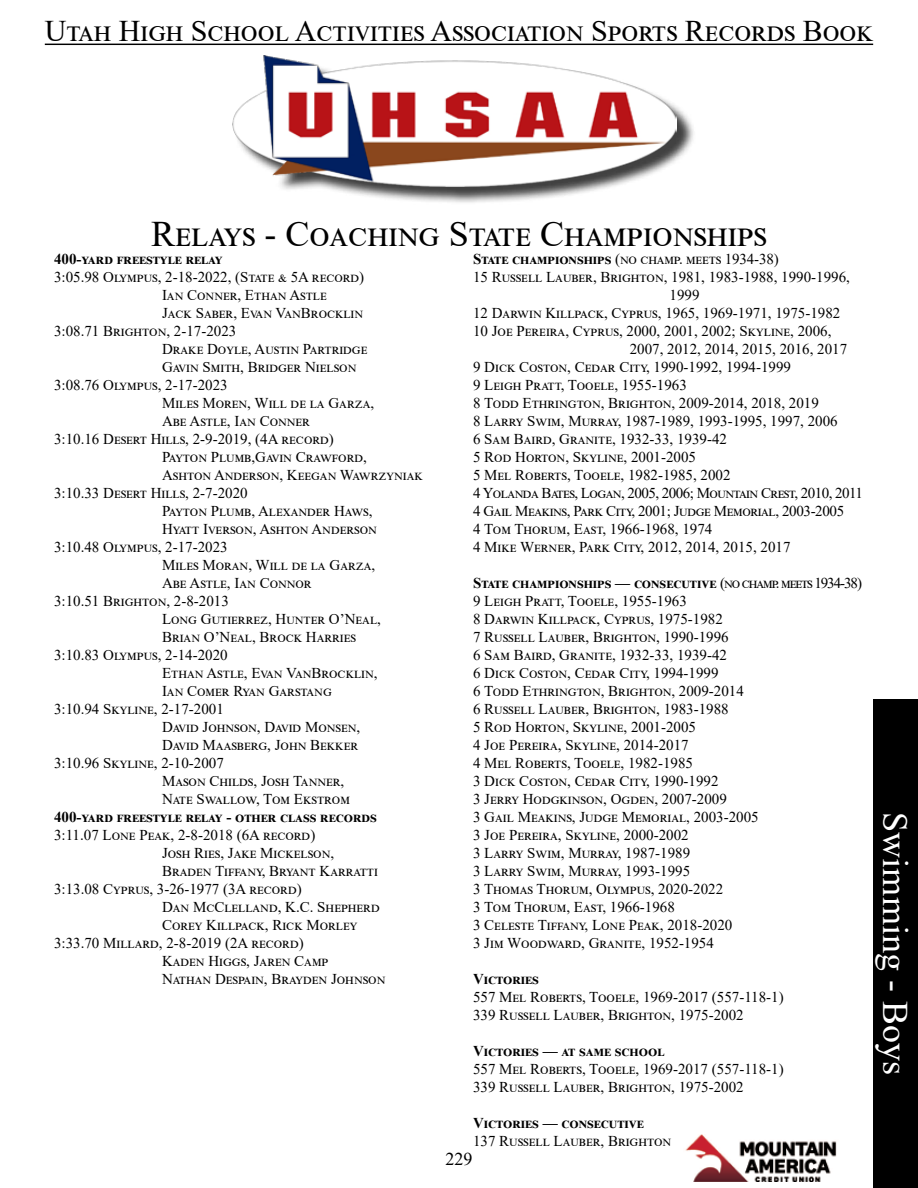
<style>
.page{position:relative;width:918px;height:1188px;background:#fff}
.page>*{position:absolute;margin:0;border:0;box-sizing:border-box;transform-origin:0 0}
.t1{font:36px "Times New Roman";color:#000}
.t2{font:36px "Times New Roman";color:#fff}
.t3{font:30px "Times New Roman";color:#000}
.t4{font:18px "Times New Roman";color:#000}
.t5{font:15px/18px "Times New Roman";color:#000}
.t6{font:700 15px "Times New Roman";color:#000}
.t7{font:15px "Times New Roman";letter-spacing:-.035em;color:#000}
.t8{font:15px "Times New Roman";letter-spacing:-.025em;color:#000}
.s1{font-weight:700}
</style>
<div class="page">
<hr style="left:45px;top:44px;width:828px;height:1px;background:#000">
<div style="left:235px;top:58px;width:461px;height:147px;background:#000;opacity:.75"></div>
<img style="left:232px;top:55px;width:445px;height:132px">
<img style="left:685px;top:1134px;width:152px;height:48px">
<div style="left:873px;top:699px;width:45px;height:489px;background:#000"></div>
<h2 class="t3" style="left:45px;top:10px;width:830px">Utah High School Activities Association Sports Records Book</h2>
<h1 class="t1" style="left:151px;top:209px;width:617px">Relays - Coaching State Championships</h1>
<p class="t6" style="left:54px;top:248px;width:170px">400-yard freestyle relay</p>
<p class="t5" style="left:54px;top:268px;width:312px">3:05.98 Olympus, 2-18-2022, (State &amp; 5A record)</p>
<p class="t5" style="left:162px;top:286px;width:166px">Ian Conner, Ethan Astle</p>
<p class="t5" style="left:162px;top:304px;width:202px">Jack Saber, Evan VanBrocklin</p>
<p class="t5" style="left:54px;top:322px;width:184px">3:08.71 Brighton, 2-17-2023</p>
<p class="t5" style="left:162px;top:340px;width:207px">Drake Doyle, Austin Partridge</p>
<p class="t5" style="left:162px;top:358px;width:195px">Gavin Smith, Bridger Nielson</p>
<p class="t5" style="left:54px;top:376px;width:175px">3:08.76 Olympus, 2-17-2023</p>
<p class="t5" style="left:162px;top:394px;width:214px">Miles Moren, Will de la Garza,</p>
<p class="t5" style="left:162px;top:412px;width:149px">Abe Astle, Ian Conner</p>
<p class="t5" style="left:54px;top:430px;width:281px">3:10.16 Desert Hills, 2-9-2019, (4A record)</p>
<p class="t5" style="left:162px;top:448px;width:206px">Payton Plumb,Gavin Crawford,</p>
<p class="t5" style="left:162px;top:466px;width:262px">Ashton Anderson, Keegan Wawrzyniak</p>
<p class="t5" style="left:54px;top:484px;width:195px">3:10.33 Desert Hills, 2-7-2020</p>
<p class="t5" style="left:162px;top:502px;width:212px">Payton Plumb, Alexander Haws,</p>
<p class="t5" style="left:162px;top:520px;width:215px">Hyatt Iverson, Ashton Anderson</p>
<p class="t5" style="left:54px;top:538px;width:175px">3:10.48 Olympus, 2-17-2023</p>
<p class="t5" style="left:162px;top:556px;width:215px">Miles Moran, Will de la Garza,</p>
<p class="t5" style="left:162px;top:574px;width:151px">Abe Astle, Ian Connor</p>
<p class="t5" style="left:54px;top:592px;width:176px">3:10.51 Brighton, 2-8-2013</p>
<p class="t5" style="left:162px;top:610px;width:220px">Long Gutierrez, Hunter O’Neal,</p>
<p class="t5" style="left:162px;top:628px;width:196px">Brian O’Neal, Brock Harries</p>
<p class="t5" style="left:54px;top:646px;width:175px">3:10.83 Olympus, 2-14-2020</p>
<p class="t5" style="left:162px;top:664px;width:217px">Ethan Astle, Evan VanBrocklin,</p>
<p class="t5" style="left:162px;top:682px;width:171px">Ian Comer Ryan Garstang</p>
<p class="t5" style="left:54px;top:700px;width:171px">3:10.94 Skyline, 2-17-2001</p>
<p class="t5" style="left:162px;top:718px;width:200px">David Johnson, David Monsen,</p>
<p class="t5" style="left:162px;top:736px;width:198px">David Maasberg, John Bekker</p>
<p class="t5" style="left:54px;top:754px;width:171px">3:10.96 Skyline, 2-10-2007</p>
<p class="t5" style="left:162px;top:772px;width:184px">Mason Childs, Josh Tanner,</p>
<p class="t5" style="left:162px;top:790px;width:189px">Nate Swallow, Tom Ekstrom</p>
<p class="t6" style="left:54px;top:806px;width:324px">400-yard freestyle relay - other class records</p>
<p class="t5" style="left:54px;top:826px;width:263px">3:11.07 Lone Peak, 2-8-2018 (6A record)</p>
<p class="t5" style="left:162px;top:844px;width:174px">Josh Ries, Jake Mickelson,</p>
<p class="t5" style="left:162px;top:862px;width:217px">Braden Tiffany, Bryant Karratti</p>
<p class="t5" style="left:54px;top:880px;width:249px">3:13.08 Cyprus, 3-26-1977 (3A record)</p>
<p class="t5" style="left:162px;top:898px;width:219px">Dan McClelland, K.C. Shepherd</p>
<p class="t5" style="left:162px;top:916px;width:197px">Corey Killpack, Rick Morley</p>
<p class="t5" style="left:54px;top:934px;width:251px">3:33.70 Millard, 2-8-2019 (2A record)</p>
<p class="t5" style="left:162px;top:952px;width:168px">Kaden Higgs, Jaren Camp</p>
<p class="t5" style="left:162px;top:970px;width:224px">Nathan Despain, Brayden Johnson</p>
<p class="t5" style="left:473px;top:250px;width:307px"><span class="s1">State championships</span> (no champ. meets 1934-38)</p>
<p class="t5" style="left:473px;top:268px;width:378px">15 Russell Lauber, Brighton, 1981, 1983-1988, 1990-1996,</p>
<p class="t5" style="left:670px;top:286px;width:31px">1999</p>
<p class="t5" style="left:473px;top:304px;width:369px">12 Darwin Killpack, Cyprus, 1965, 1969-1971, 1975-1982</p>
<p class="t5" style="left:473px;top:322px;width:360px">10 Joe Pereira, Cyprus, 2000, 2001, 2002; Skyline, 2006,</p>
<p class="t5" style="left:630px;top:340px;width:219px">2007, 2012, 2014, 2015, 2016, 2017</p>
<p class="t5" style="left:473px;top:358px;width:320px">9 Dick Coston, Cedar City, 1990-1992, 1994-1999</p>
<p class="t5" style="left:473px;top:376px;width:215px">9 Leigh Pratt, Tooele, 1955-1963</p>
<p class="t5" style="left:473px;top:394px;width:347px">8 Todd Ethrington, Brighton, 2009-2014, 2018, 2019</p>
<p class="t5" style="left:473px;top:412px;width:366px">8 Larry Swim, Murray, 1987-1989, 1993-1995, 1997, 2006</p>
<p class="t5" style="left:473px;top:430px;width:256px">6 Sam Baird, Granite, 1932-33, 1939-42</p>
<p class="t5" style="left:473px;top:448px;width:225px">5 Rod Horton, Skyline, 2001-2005</p>
<p class="t5" style="left:473px;top:466px;width:259px">5 Mel Roberts, Tooele, 1982-1985, 2002</p>
<p class="t7" style="left:473px;top:483px;width:392px">4 Yolanda Bates, Logan, 2005, 2006; Mountain Crest, 2010, 2011</p>
<p class="t8" style="left:473px;top:501px;width:373px">4 Gail Meakins, Park City, 2001; Judge Memorial, 2003-2005</p>
<p class="t5" style="left:473px;top:520px;width:241px">4 Tom Thorum, East, 1966-1968, 1974</p>
<p class="t5" style="left:473px;top:538px;width:319px">4 Mike Werner, Park City, 2012, 2014, 2015, 2017</p>
<p class="t5" style="left:473px;top:574px;width:390px"><span class="s1">State championships — consecutive</span> (no champ. meets 1934-38)<br>9 Leigh Pratt, Tooele, 1955-1963<br>8 Darwin Killpack, Cyprus, 1975-1982<br>7 Russell Lauber, Brighton, 1990-1996<br>6 Sam Baird, Granite, 1932-33, 1939-42<br>6 Dick Coston, Cedar City, 1994-1999<br>6 Todd Ethrington, Brighton, 2009-2014<br>6 Russell Lauber, Brighton, 1983-1988<br>5 Rod Horton, Skyline, 2001-2005<br>4 Joe Pereira, Skyline, 2014-2017<br>4 Mel Roberts, Tooele, 1982-1985<br>3 Dick Coston, Cedar City, 1990-1992<br>3 Jerry Hodgkinson, Ogden, 2007-2009<br>3 Gail Meakins, Judge Memorial, 2003-2005<br>3 Joe Pereira, Skyline, 2000-2002<br>3 Larry Swim, Murray, 1987-1989<br>3 Larry Swim, Murray, 1993-1995<br>3 Thomas Thorum, Olympus, 2020-2022<br>3 Tom Thorum, East, 1966-1968<br>3 Celeste Tiffany, Lone Peak, 2018-2020<br>3 Jim Woodward, Granite, 1952-1954</p>
<p class="t6" style="left:473px;top:969px;width:67px">Victories</p>
<p class="t5" style="left:473px;top:988px;width:312px">557 Mel Roberts, Tooele, 1969-2017 (557-118-1)<br>339 Russell Lauber, Brighton, 1975-2002</p>
<p class="t6" style="left:473px;top:1041px;width:193px">Victories — at same school</p>
<p class="t5" style="left:473px;top:1060px;width:312px">557 Mel Roberts, Tooele, 1969-2017 (557-118-1)<br>339 Russell Lauber, Brighton, 1975-2002</p>
<p class="t6" style="left:473px;top:1113px;width:172px">Victories — consecutive</p>
<p class="t5" style="left:473px;top:1132px;width:198px">137 Russell Lauber, Brighton</p>
<p class="t4" style="left:446px;top:1146px;width:28px">229</p>
<h1 class="t2" style="left:920px;top:812px;width:264px;rotate:90deg">Swimming - Boys</h1>
</div>
